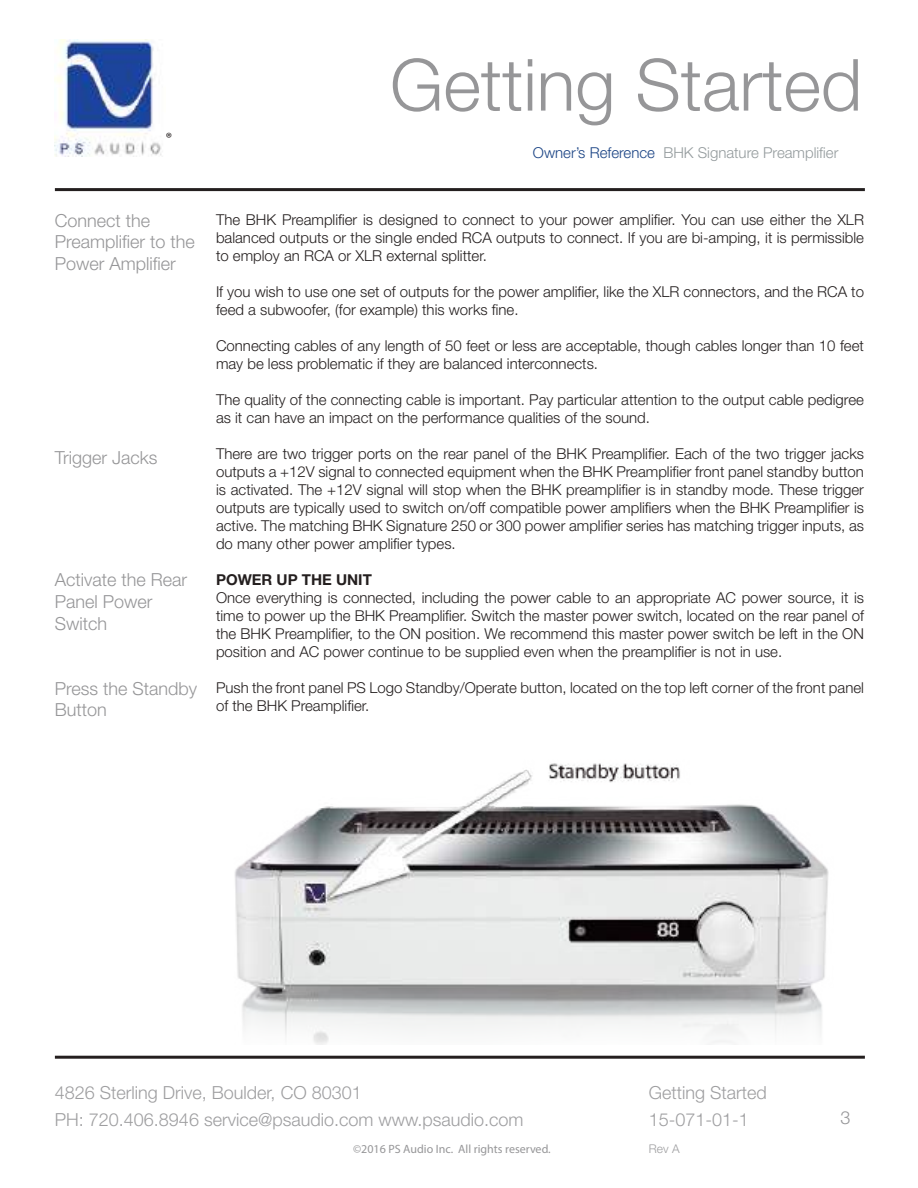
<style>
.page{position:relative;width:918px;height:1188px;background:#fff}
.page>*{position:absolute;margin:0;border:0;box-sizing:border-box;transform-origin:0 0}
.t1{font:300 72px "Helvetica Neue";color:#969698}
.t2{font:300 18px "Helvetica Neue";color:#9e9ea0}
.t3{font:300 18px/21.6px "Helvetica Neue";color:#969698}
.t4{font:300 15px/18px "Helvetica Neue";color:#241f1f}
.t5{font:300 15px "Helvetica Neue";color:#949b9d}
.t6{font:700 15px "Helvetica Neue";color:#241f1f}
.t7{font:15px "Myriad Pro";color:#241f1f}
.t8{font:12px "Myriad Pro";color:#969698}
.t9{font:300 12px "Helvetica Neue";color:#9e9ea0}
.s1{color:#1b4485}
</style>
<div class="page">
<hr style="left:55px;top:188px;width:810px;height:3px;background:#241f1f">
<hr style="left:55px;top:1056px;width:810px;height:3px;background:#241f1f">
<img style="left:55px;top:39px;width:107px;height:117px">
<img style="left:234px;top:763px;width:595px;height:281px">
<p class="t7" style="left:166px;top:129px;width:8px">®</p>
<h1 class="t1" style="left:390px;top:41px;width:474px">Getting Started</h1>
<p class="t5" style="left:533px;top:143px;width:307px"><span class="s1">Owner’s Reference</span> BHK Signature Preamplifier</p>
<p class="t3" style="left:55px;top:209px;width:142px">Connect the<br>Preamplifier to the<br>Power Amplifier</p>
<p class="t3" style="left:55px;top:447px;width:104px">Trigger Jacks</p>
<p class="t3" style="left:55px;top:569px;width:134px">Activate the Rear<br>Panel Power<br>Switch</p>
<p class="t3" style="left:55px;top:677px;width:144px">Press the Standby<br>Button</p>
<p class="t4" style="left:216px;top:210px;width:650px;text-align:justify">The BHK Preamplifier is designed to connect to your power amplifier. You can use either the XLR balanced outputs or the single ended RCA outputs to connect. If you are bi-amping, it is permissible to employ an RCA or XLR external splitter.</p>
<p class="t4" style="left:216px;top:282px;width:650px">If you wish to use one set of outputs for the power amplifier, like the XLR connectors, and the RCA to feed a subwoofer, (for example) this works fine.</p>
<p class="t4" style="left:216px;top:336px;width:649px">Connecting cables of any length of 50 feet or less are acceptable, though cables longer than 10 feet may be less problematic if they are balanced interconnects.</p>
<p class="t4" style="left:216px;top:390px;width:650px">The quality of the connecting cable is important. Pay particular attention to the output cable pedigree as it can have an impact on the performance qualities of the sound.</p>
<p class="t4" style="left:216px;top:444px;width:650px;text-align:justify">There are two trigger ports on the rear panel of the BHK Preamplifier. Each of the two trigger jacks outputs a +12V signal to connected equipment when the BHK Preamplifier front panel standby button is activated. The +12V signal will stop when the BHK preamplifier is in standby mode. These trigger outputs are typically used to switch on/off compatible power amplifiers when the BHK Preamplifier is active. The matching BHK Signature 250 or 300 power amplifier series has matching trigger inputs, as do many other power amplifier types.</p>
<p class="t6" style="left:216px;top:570px;width:157px">POWER UP THE UNIT</p>
<p class="t4" style="left:216px;top:588px;width:650px;text-align:justify">Once everything is connected, including the power cable to an appropriate AC power source, it is time to power up the BHK Preamplifier. Switch the master power switch, located on the rear panel of the BHK Preamplifier, to the ON position. We recommend this master power switch be left in the ON position and AC power continue to be supplied even when the preamplifier is not in use.</p>
<p class="t4" style="left:216px;top:678px;width:649px">Push the front panel PS Logo Standby/Operate button, located on the top left corner of the front panel of the BHK Preamplifier.</p>
<p class="t2" style="left:55px;top:1082px;width:308px">4826 Sterling Drive, Boulder, CO 80301</p>
<p class="t2" style="left:649px;top:1082px;width:120px">Getting Started</p>
<p class="t2" style="left:55px;top:1109px;width:470px">PH: 720.406.8946 service@psaudio.com www.psaudio.com</p>
<p class="t2" style="left:649px;top:1109px;width:102px">15-071-01-1</p>
<p class="t9" style="left:649px;top:1142px;width:32px">Rev A</p>
<p class="t8" style="left:353px;top:1141px;width:199px">©2016 PS Audio Inc. All rights reserved.</p>
<p class="t3" style="left:841px;top:1107px;width:12px">3</p>
</div>
